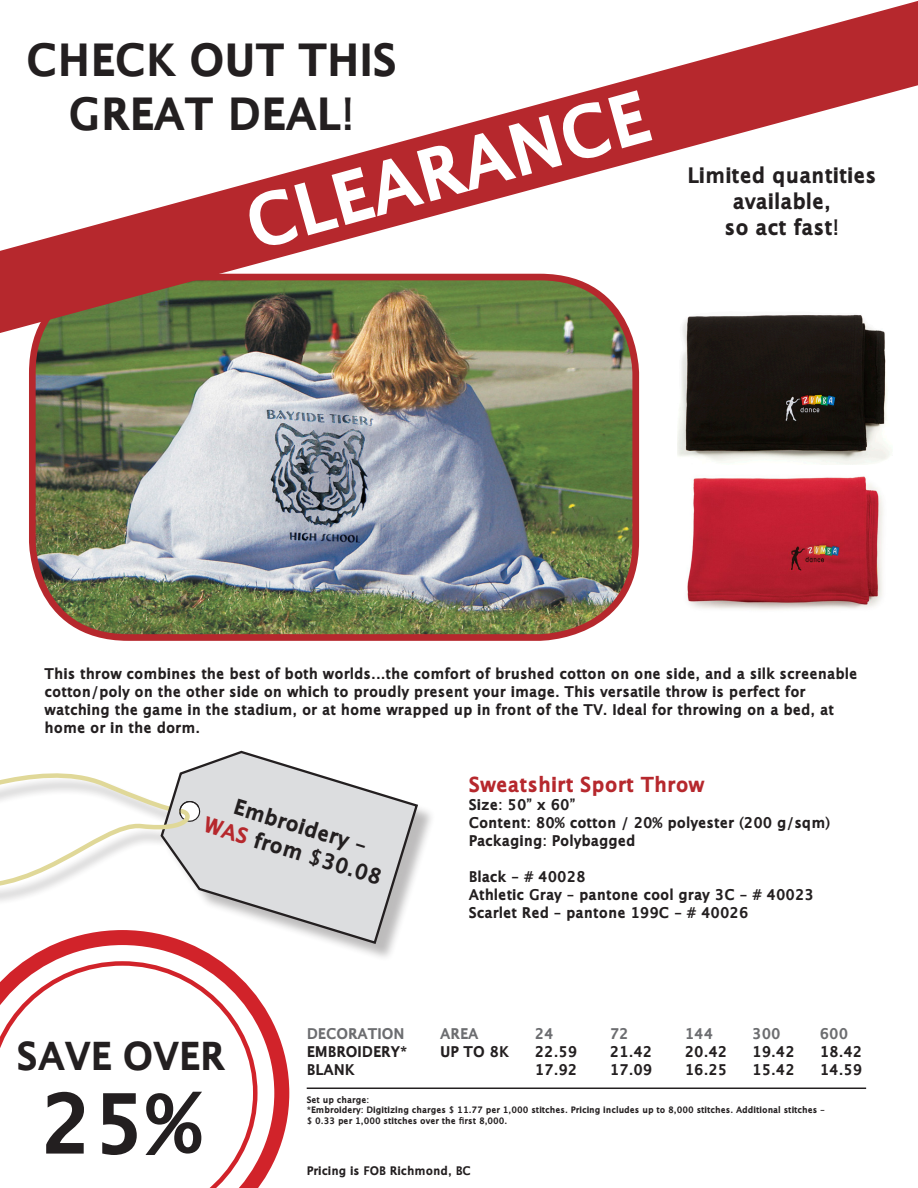
<style>
.page{position:relative;width:918px;height:1188px;background:#fff}
.page>*{position:absolute;margin:0;border:0;box-sizing:border-box;transform-origin:0 0}
.t1{font:700 83.7px "Lucida Grande";color:#231f20}
.t2{font:700 72px "Lucida Grande";color:#fff}
.t3{font:700 45px "Lucida Grande";color:#231f20}
.t4{font:700 39px "Lucida Grande";color:#231f20}
.t5{font:700 21.6px/26px "Lucida Grande";color:#231f20;text-align:center}
.t6{font:700 21px "Lucida Grande";color:#b6282d}
.t7{font:700 15px/18px "Lucida Grande";color:#231f20}
.t8{font:700 15px "Lucida Grande";color:#6c6d70}
.t9{font:700 12px "Lucida Grande";color:#231f20}
.t10{font:700 9px "Lucida Grande";color:#231f20}
.s1{color:#b6282d}
</style>
<div class="page">
<img style="left:32px;top:333px;width:604px;height:305px">
<div style="left:29px;top:274px;width:610px;height:367px;border:7px solid #b6282d;border-radius:96px"></div>
<img style="left:678px;top:333px;width:212px;height:131px">
<img style="left:687px;top:476px;width:196px;height:134px">
<div style="left:0;top:754px;width:436px;height:208px;background:#231f20;opacity:.3"></div>
<svg style="left:159px;top:750px;width:261px;height:195px"></svg>
<svg style="left:0;top:757px;width:201px;height:148px"></svg>
<hr style="left:307px;top:1088px;width:559px;height:1px;background:#231f20">
<svg style="left:0;top:930px;width:289px;height:258px"></svg>
<svg style="left:0;top:961px;width:258px;height:227px"></svg>
<div style="left:0;top:1113px;width:65px;height:75px;background:#fff"></div>
<svg style="left:0;top:1px;width:918px;height:332px"></svg>
<p class="t3" style="left:26px;top:30px;width:372px">CHECK OUT THIS</p>
<p class="t3" style="left:69px;top:84px;width:288px">GREAT DEAL!</p>
<p class="t2" style="left:235px;top:179px;width:416px;rotate:-15deg">CLEARANCE</p>
<p class="t5" style="left:687px;top:163px;width:191px">Limited quantities available,</p>
<p class="t5" style="left:724px;top:215px;width:117px">so act fast!</p>
<p class="t7" style="left:45px;top:665px;width:814px">This throw combines the best of both worlds...the comfort of brushed cotton on one side, and a silk screenable cotton/poly on the other side on which to proudly present your image. This versatile throw is perfect for watching the game in the stadium, or at home wrapped up in front of the TV. Ideal for throwing on a bed, at home or in the dorm.</p>
<p class="t5" style="left:238px;top:794px;width:140px;rotate:17deg">Embroidery -</p>
<p class="t5" style="left:208px;top:813px;width:186px;rotate:17deg"><span class="s1">WAS</span> from $30.08</p>
<p class="t6" style="left:469px;top:771px;width:238px">Sweatshirt Sport Throw</p>
<p class="t7" style="left:469px;top:796px;width:108px">Size: 50” x 60”</p>
<p class="t7" style="left:469px;top:814px;width:363px">Content: 80% cotton / 20% polyester (200 g/sqm)</p>
<p class="t7" style="left:469px;top:832px;width:169px">Packaging: Polybagged</p>
<p class="t7" style="left:469px;top:868px;width:118px">Black - # 40028</p>
<p class="t7" style="left:469px;top:886px;width:347px">Athletic Gray – pantone cool gray 3C - # 40023</p>
<p class="t7" style="left:469px;top:904px;width:281px">Scarlet Red – pantone 199C - # 40026</p>
<p class="t4" style="left:17px;top:1031px;width:209px">SAVE OVER</p>
<p class="t1" style="left:40px;top:1069px;width:163px">25%</p>
<p class="t8" style="left:307px;top:1024px;width:99px">DECORATION</p>
<p class="t8" style="left:440px;top:1024px;width:40px">AREA</p>
<p class="t8" style="left:535px;top:1024px;width:20px">24</p>
<p class="t8" style="left:610px;top:1024px;width:20px">72</p>
<p class="t8" style="left:685px;top:1024px;width:30px">144</p>
<p class="t8" style="left:752px;top:1024px;width:30px">300</p>
<p class="t8" style="left:820px;top:1024px;width:30px">600</p>
<p class="t7" style="left:307px;top:1043px;width:102px">EMBROIDERY*</p>
<p class="t7" style="left:440px;top:1043px;width:70px">UP TO 8K</p>
<p class="t7" style="left:535px;top:1043px;width:44px">22.59</p>
<p class="t7" style="left:610px;top:1043px;width:44px">21.42</p>
<p class="t7" style="left:685px;top:1043px;width:44px">20.42</p>
<p class="t7" style="left:752px;top:1043px;width:44px">19.42</p>
<p class="t7" style="left:820px;top:1043px;width:44px">18.42</p>
<p class="t7" style="left:307px;top:1061px;width:49px">BLANK</p>
<p class="t7" style="left:535px;top:1061px;width:44px">17.92</p>
<p class="t7" style="left:610px;top:1061px;width:44px">17.09</p>
<p class="t7" style="left:685px;top:1061px;width:44px">16.25</p>
<p class="t7" style="left:752px;top:1061px;width:44px">15.42</p>
<p class="t7" style="left:820px;top:1061px;width:44px">14.59</p>
<p class="t10" style="left:307px;top:1094px;width:64px">Set up charge:</p>
<p class="t10" style="left:307px;top:1104px;width:520px">*Embroidery: Digitizing charges $ 11.77 per 1,000 stitches. Pricing includes up to 8,000 stitches. Additional stitches -</p>
<p class="t10" style="left:307px;top:1115px;width:202px">$ 0.33 per 1,000 stitches over the first 8,000.</p>
<p class="t9" style="left:307px;top:1163px;width:166px">Pricing is FOB Richmond, BC</p>
</div>
